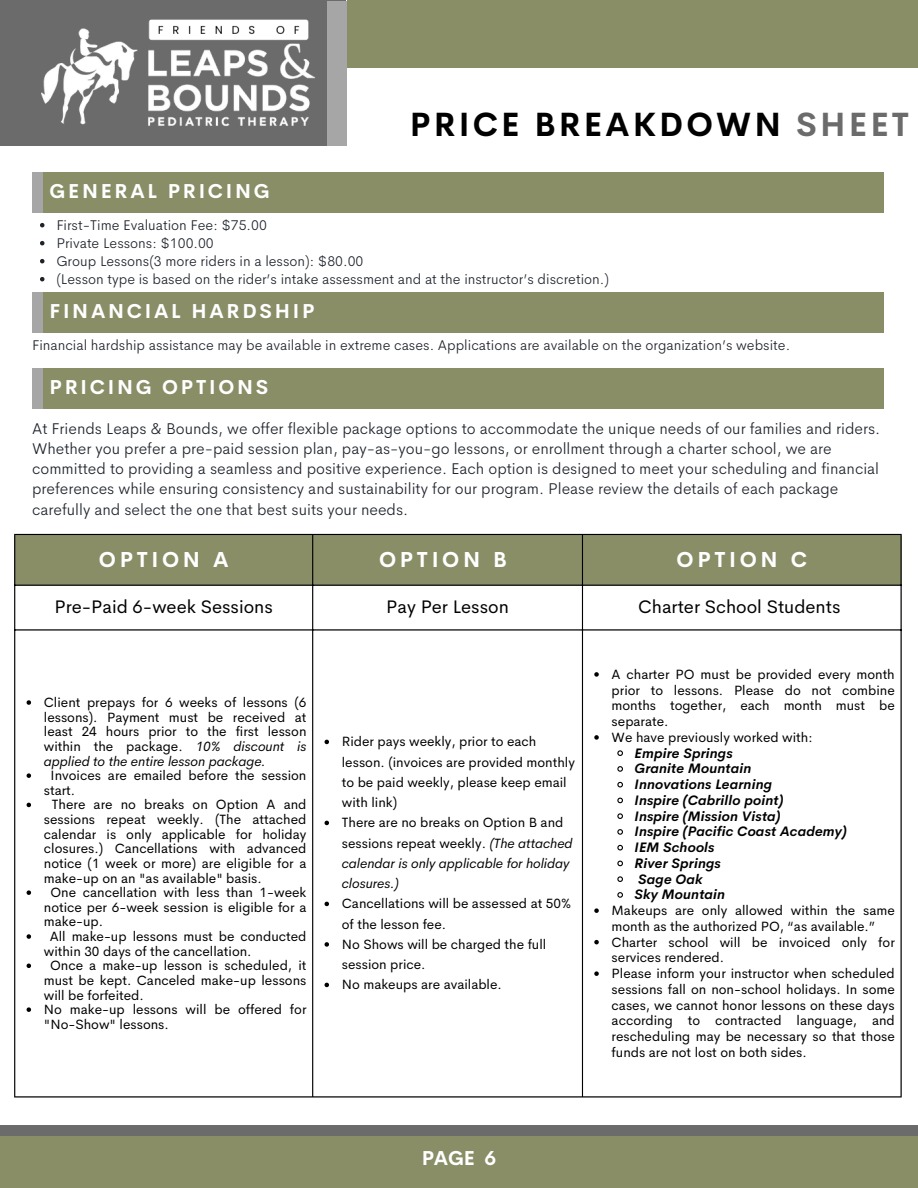
<style>
.page{position:relative;width:918px;height:1188px;background:#fff}
.page>*{position:absolute;margin:0;border:0;box-sizing:border-box;transform-origin:0 0}
.t1{font:700 33px "Cerebri Sans";letter-spacing:.095em;color:#000}
.t2{font:700 21.3px "Cerebri Sans";letter-spacing:.175em;color:#fff}
.t3{font:700 19.8px "Cerebri Sans";letter-spacing:.14em;color:#fff}
.t4{font:18.3px "Cerebri Sans";color:#000}
.t5{font:300 15.75px/20.2px "Cerebri Sans";color:#1e232b}
.t6{font:300 14.25px "Cerebri Sans";color:#1e232b}
.t7{font:13.5px/14.7px "Cerebri Sans";color:#000}
.t8{font:italic 700 13.5px "Cerebri Sans";letter-spacing:.015em;color:#000}
.t9{font:italic 13.5px/20.2px "Cerebri Sans";color:#000}
.s1{color:#6b6b6b}
.s2{font-style:italic}
.s3{font-style:normal}
</style>
<div class="page">
<div style="left:347px;top:0;width:571px;height:68px;background:#898e67"></div>
<div style="left:0;top:0;width:346px;height:146px;background:#6b6b6b"></div>
<div style="left:15px;top:535px;width:886px;height:50px;background:#898e67"></div>
<svg style="left:27px;top:700px;width:4px;height:5px"></svg>
<svg style="left:27px;top:773px;width:4px;height:5px"></svg>
<svg style="left:27px;top:803px;width:4px;height:4px"></svg>
<svg style="left:27px;top:890px;width:4px;height:5px"></svg>
<svg style="left:27px;top:934px;width:4px;height:5px"></svg>
<svg style="left:27px;top:964px;width:4px;height:4px"></svg>
<svg style="left:27px;top:1007px;width:4px;height:5px"></svg>
<svg style="left:325px;top:740px;width:4px;height:4px"></svg>
<svg style="left:325px;top:821px;width:4px;height:4px"></svg>
<svg style="left:325px;top:902px;width:4px;height:4px"></svg>
<svg style="left:325px;top:942px;width:4px;height:5px"></svg>
<svg style="left:325px;top:983px;width:4px;height:4px"></svg>
<svg style="left:594px;top:672px;width:5px;height:5px"></svg>
<svg style="left:594px;top:735px;width:5px;height:5px"></svg>
<svg style="left:617px;top:750px;width:6px;height:6px"></svg>
<svg style="left:617px;top:766px;width:6px;height:6px"></svg>
<svg style="left:617px;top:781px;width:6px;height:7px"></svg>
<svg style="left:617px;top:797px;width:6px;height:7px"></svg>
<svg style="left:617px;top:813px;width:6px;height:6px"></svg>
<svg style="left:617px;top:829px;width:6px;height:6px"></svg>
<svg style="left:617px;top:844px;width:6px;height:7px"></svg>
<svg style="left:617px;top:860px;width:6px;height:7px"></svg>
<svg style="left:617px;top:876px;width:6px;height:6px"></svg>
<svg style="left:617px;top:892px;width:6px;height:6px"></svg>
<svg style="left:594px;top:908px;width:5px;height:5px"></svg>
<svg style="left:594px;top:940px;width:5px;height:4px"></svg>
<svg style="left:594px;top:971px;width:5px;height:5px"></svg>
<hr style="left:14px;top:535px;width:1px;height:561px;background:#000">
<hr style="left:312px;top:535px;width:1px;height:561px;background:#000">
<hr style="left:582px;top:535px;width:1px;height:561px;background:#000">
<hr style="left:901px;top:535px;width:1px;height:561px;background:#000">
<hr style="left:14px;top:534px;width:888px;height:1px;background:#000">
<hr style="left:14px;top:585px;width:888px;height:1px;background:#000">
<hr style="left:14px;top:629px;width:888px;height:2px;background:#000">
<hr style="left:14px;top:1096px;width:888px;height:2px;background:#000">
<img style="left:41px;top:19px;width:274px;height:107px">
<div style="left:328px;top:1px;width:19px;height:145px;background:#a6a6a6"></div>
<div style="left:0;top:1136px;width:918px;height:52px;background:#898e67"></div>
<div style="left:0;top:1125px;width:918px;height:11px;background:#6b6b6b"></div>
<svg style="left:40px;top:223px;width:4px;height:4px"></svg>
<svg style="left:40px;top:241px;width:4px;height:4px"></svg>
<svg style="left:40px;top:259px;width:4px;height:4px"></svg>
<svg style="left:40px;top:277px;width:4px;height:4px"></svg>
<div style="left:32px;top:172px;width:23px;height:41px;background:#a6a6a6"></div>
<div style="left:43px;top:172px;width:841px;height:41px;background:#898e67"></div>
<div style="left:32px;top:292px;width:23px;height:41px;background:#a6a6a6"></div>
<div style="left:43px;top:292px;width:841px;height:41px;background:#898e67"></div>
<div style="left:32px;top:368px;width:23px;height:41px;background:#a6a6a6"></div>
<div style="left:43px;top:368px;width:841px;height:41px;background:#898e67"></div>
<p class="t3" style="left:50px;top:178px;width:222px">GENERAL PRICING</p>
<p class="t1" style="left:410px;top:103px;width:501px">PRICE BREAKDOWN <span class="s1">SHEET</span></p>
<p class="t6" style="left:56px;top:215px;width:212px">First-Time Evaluation Fee: $75.00</p>
<p class="t6" style="left:56px;top:233px;width:159px">Private Lessons: $100.00</p>
<p class="t6" style="left:56px;top:251px;width:309px">Group Lessons(3 more riders in a lesson): $80.00</p>
<p class="t6" style="left:56px;top:269px;width:554px">(Lesson type is based on the rider’s intake assessment and at the instructor’s discretion.)</p>
<p class="t3" style="left:50px;top:298px;width:266px">FINANCIAL HARDSHIP</p>
<p class="t6" style="left:32px;top:335px;width:760px">Financial hardship assistance may be available in extreme cases. Applications are available on the organization’s website.</p>
<p class="t3" style="left:50px;top:374px;width:220px">PRICING OPTIONS</p>
<p class="t5" style="left:32px;top:418px;width:850px">At Friends Leaps &amp; Bounds, we offer flexible package options to accommodate the unique needs of our families and riders.<br>Whether you prefer a pre-paid session plan, pay-as-you-go lessons, or enrollment through a charter school, we are committed to providing a seamless and positive experience. Each option is designed to meet your scheduling and financial preferences while ensuring consistency and sustainability for our program. Please review the details of each package carefully and select the one that best suits your needs.</p>
<p class="t2" style="left:99px;top:545px;width:131px">OPTION A</p>
<h1 class="t2" style="left:379px;top:545px;width:129px">OPTION B</h1>
<h2 class="t2" style="left:677px;top:545px;width:132px">OPTION C</h2>
<p class="t4" style="left:55px;top:594px;width:220px">Pre-Paid 6-week Sessions</p>
<p class="t4" style="left:386px;top:594px;width:124px">Pay Per Lesson</p>
<p class="t4" style="left:638px;top:594px;width:204px">Charter School Students</p>
<p class="t7" style="left:44px;top:695px;width:264px;text-align:justify">Client prepays for 6 weeks of lessons (6 lessons). Payment must be received at least 24 hours prior to the first lesson within the package. <span class="s2">10% discount is applied to the entire lesson package.</span></p>
<h2 class="t7" style="left:44px;top:768px;width:264px;text-indent:7px">Invoices are emailed before the session start.</h2>
<p class="t7" style="left:44px;top:797px;width:264px;text-align:justify;text-indent:8px">There are no breaks on Option A and sessions repeat weekly. (The attached calendar is only applicable for holiday closures.) Cancellations with advanced notice (1 week or more) are eligible for a make-up on an "as available" basis.</p>
<h2 class="t7" style="left:44px;top:885px;width:264px;text-align:justify;text-indent:7px">One cancellation with less than 1-week notice per 6-week session is eligible for a make-up.</h2>
<p class="t7" style="left:44px;top:929px;width:264px;text-indent:6px">All make-up lessons must be conducted within 30 days of the cancellation.</p>
<p class="t7" style="left:44px;top:958px;width:264px;text-align:justify;text-indent:6px">Once a make-up lesson is scheduled, it must be kept. Canceled make-up lessons will be forfeited.</p>
<p class="t7" style="left:44px;top:1002px;width:264px">No make-up lessons will be offered for "No-Show" lessons.</p>
<p class="t7" style="left:342px;top:732px;width:235px;line-height:20.2px">Rider pays weekly, prior to each lesson. (invoices are provided monthly to be paid weekly, please keep email with link)</p>
<p class="t9" style="left:342px;top:813px;width:232px"><span class="s3">There are no breaks on Option B and sessions repeat weekly.</span> (The attached calendar is only applicable for holiday closures.)</p>
<p class="t7" style="left:342px;top:894px;width:231px;line-height:20.2px">Cancellations will be assessed at 50% of the lesson fee.</p>
<p class="t7" style="left:342px;top:934px;width:206px;line-height:20.2px">No Shows will be charged the full session price.</p>
<p class="t7" style="left:342px;top:977px;width:162px">No makeups are available.</p>
<p class="t7" style="left:612px;top:666px;width:285px;line-height:15.8px;text-align:justify">A charter PO must be provided every month prior to lessons. Please do not combine months together, each month must be separate.</p>
<p class="t7" style="left:612px;top:730px;width:202px">We have previously worked with:</p>
<p class="t8" style="left:635px;top:744px;width:100px">Empire Springs</p>
<p class="t8" style="left:635px;top:760px;width:118px">Granite Mountain</p>
<p class="t8" style="left:635px;top:776px;width:139px">Innovations Learning</p>
<p class="t8" style="left:635px;top:791px;width:150px">Inspire (Cabrillo point)</p>
<p class="t8" style="left:635px;top:807px;width:147px">Inspire (Mission Vista)</p>
<p class="t8" style="left:635px;top:823px;width:214px">Inspire (Pacific Coast Academy)</p>
<p class="t8" style="left:635px;top:839px;width:81px">IEM Schools</p>
<p class="t8" style="left:635px;top:854px;width:88px">River Springs</p>
<p class="t8" style="left:638px;top:870px;width:66px">Sage Oak</p>
<p class="t8" style="left:635px;top:886px;width:92px">Sky Mountain</p>
<p class="t7" style="left:612px;top:903px;width:285px;line-height:15.8px">Makeups are only allowed within the same month as the authorized PO, “as available.”</p>
<p class="t7" style="left:612px;top:934px;width:285px;line-height:15.8px">Charter school will be invoiced only for services rendered.</p>
<p class="t7" style="left:612px;top:966px;width:285px;line-height:15.8px;text-align:justify">Please inform your instructor when scheduled sessions fall on non-school holidays. In some cases, we cannot honor lessons on these days according to contracted language, and rescheduling may be necessary so that those funds are not lost on both sides.</p>
<p class="t3" style="left:422px;top:1145px;width:76px">PAGE 6</p>
</div>
